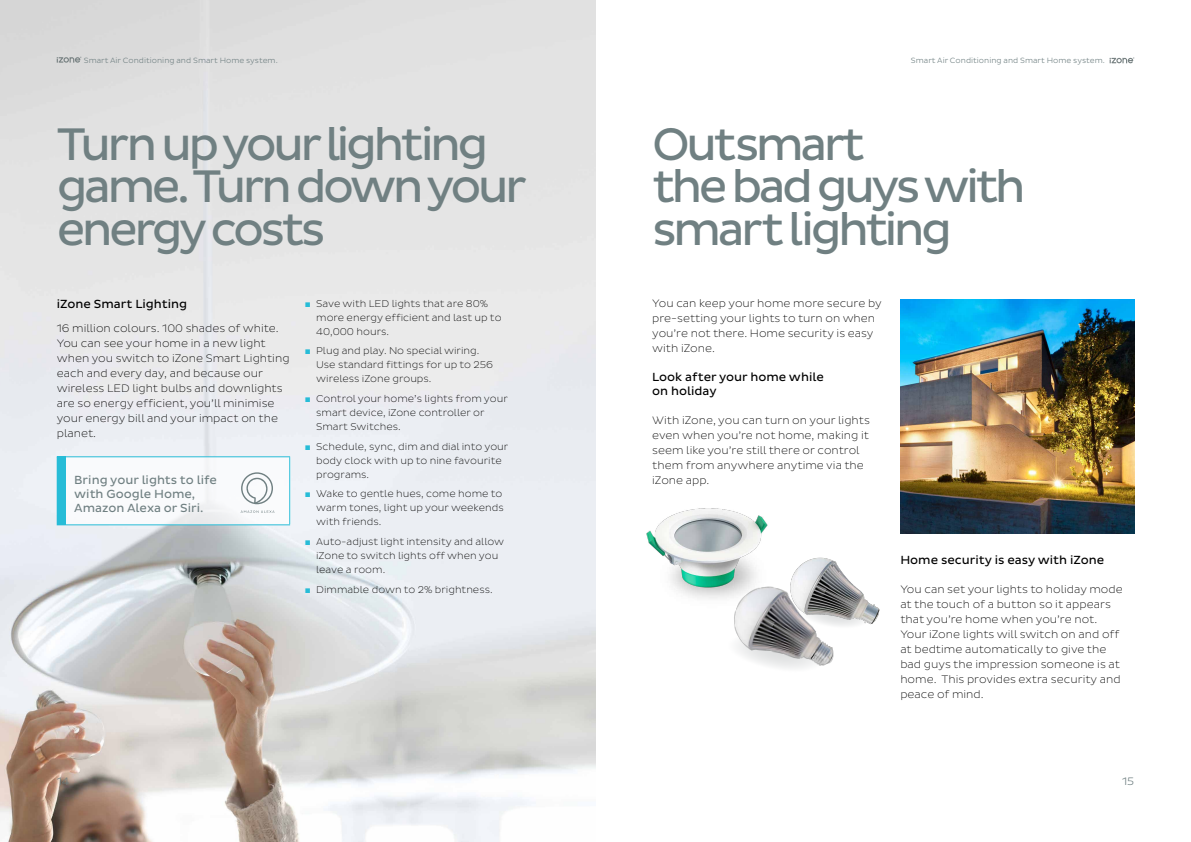
<style>
.page{position:relative;width:1191px;height:842px;background:#fff}
.page>*{position:absolute;margin:0;border:0;box-sizing:border-box;transform-origin:0 0}
.t1{font:46.5px/42.5px "Pluto Sans";letter-spacing:-.08em;color:#708082}
.t2{font:12px/14px "Pluto Sans";color:#000}
.t3{font:12px/14px "Pluto Sans";color:#708082}
.t4{font:200 11px/15px "Pluto Sans";color:#000}
.t5{font:300 11px "Pluto Sans";color:#708082}
.t6{font:200 10px/14px "Pluto Sans";color:#000}
.t7{font:300 7.7px "Pluto Sans";color:#708082}
.s1{font-family:"Arial";font-weight:700;color:#27bcd7}
</style>
<div class="page">
<img style="left:0;top:0;width:595px;height:842px">
<img style="left:900px;top:299px;width:234px;height:234px">
<img style="left:646px;top:508px;width:122px;height:91px">
<div style="left:63px;top:457px;width:228px;height:67px;background:#fff"></div>
<div style="left:57px;top:457px;width:9px;height:68px;background:#27bcd7"></div>
<hr style="left:66px;top:456px;width:224px;height:1px;background:#27bcd7">
<hr style="left:289px;top:457px;width:1px;height:67px;background:#27bcd7">
<hr style="left:66px;top:524px;width:224px;height:1px;background:#27bcd7">
<svg style="left:241px;top:472px;width:32px;height:32px"></svg>
<svg style="left:240px;top:510px;width:34px;height:3px"></svg>
<img style="left:792px;top:557px;width:88px;height:69px">
<img style="left:724px;top:578px;width:121px;height:91px">
<svg style="left:57px;top:57px;width:24px;height:6px"></svg>
<svg style="left:1109px;top:57px;width:25px;height:6px"></svg>
<p class="t7" style="left:84px;top:56px;width:195px">Smart Air Conditioning and Smart Home system.</p>
<p class="t7" style="left:911px;top:56px;width:195px">Smart Air Conditioning and Smart Home system.</p>
<h1 class="t1" style="left:57px;top:123px;width:472px">Turn up your lighting game. Turn down your energy costs</h1>
<h1 class="t1" style="left:652px;top:123px;width:375px">Outsmart<br>the bad guys with smart lighting</h1>
<p class="t2" style="left:57px;top:297px;width:132px">iZone Smart Lighting</p>
<p class="t4" style="left:57px;top:320px;width:234px">16 million colours. 100 shades of white.<br>You can see your home in a new light when you switch to iZone Smart Lighting each and every day, and because our wireless LED light bulbs and downlights are so energy efficient, you’ll minimise your energy bill and your impact on the planet.</p>
<p class="t3" style="left:74px;top:473px;width:144px">Bring your lights to life with Google Home,<br>Amazon Alexa or Siri.</p>
<p class="t6" style="left:316px;top:296px;width:187px;text-indent:-11px"><span class="s1">■</span> Save with LED lights that are 80% more energy efficient and last up to<br>40,000 hours.</p>
<p class="t6" style="left:316px;top:344px;width:178px;text-indent:-11px"><span class="s1">■</span> Plug and play. No special wiring.<br>Use standard fittings for up to 256 wireless iZone groups.</p>
<p class="t6" style="left:316px;top:392px;width:193px;text-indent:-11px"><span class="s1">■</span> Control your home’s lights from your smart device, iZone controller or<br>Smart Switches.</p>
<p class="t6" style="left:316px;top:439px;width:194px;text-indent:-11px"><span class="s1">■</span> Schedule, sync, dim and dial into your body clock with up to nine favourite programs.</p>
<p class="t6" style="left:316px;top:487px;width:189px;text-indent:-11px"><span class="s1">■</span> Wake to gentle hues, come home to warm tones, light up your weekends with friends.</p>
<p class="t6" style="left:316px;top:535px;width:189px;text-indent:-11px"><span class="s1">■</span> Auto-adjust light intensity and allow iZone to switch lights off when you leave a room.</p>
<p class="t6" style="left:305px;top:582px;width:189px"><span class="s1">■</span> Dimmable down to 2% brightness.</p>
<p class="t4" style="left:652px;top:296px;width:231px">You can keep your home more secure by pre-setting your lights to turn on when you’re not there. Home security is easy with iZone.</p>
<p class="t2" style="left:652px;top:370px;width:173px">Look after your home while on holiday</p>
<p class="t4" style="left:652px;top:412px;width:219px">With iZone, you can turn on your lights even when you’re not home, making it seem like you’re still there or control them from anywhere anytime via the iZone app.</p>
<p class="t2" style="left:900px;top:553px;width:205px">Home security is easy with iZone</p>
<p class="t4" style="left:900px;top:582px;width:224px">You can set your lights to holiday mode at the touch of a button so it appears that you’re home when you’re not.<br>Your iZone lights will switch on and off at bedtime automatically to give the bad guys the impression someone is at home. This provides extra security and peace of mind.</p>
<p class="t5" style="left:57px;top:775px;width:14px">14</p>
<p class="t5" style="left:1122px;top:775px;width:14px">15</p>
</div>
